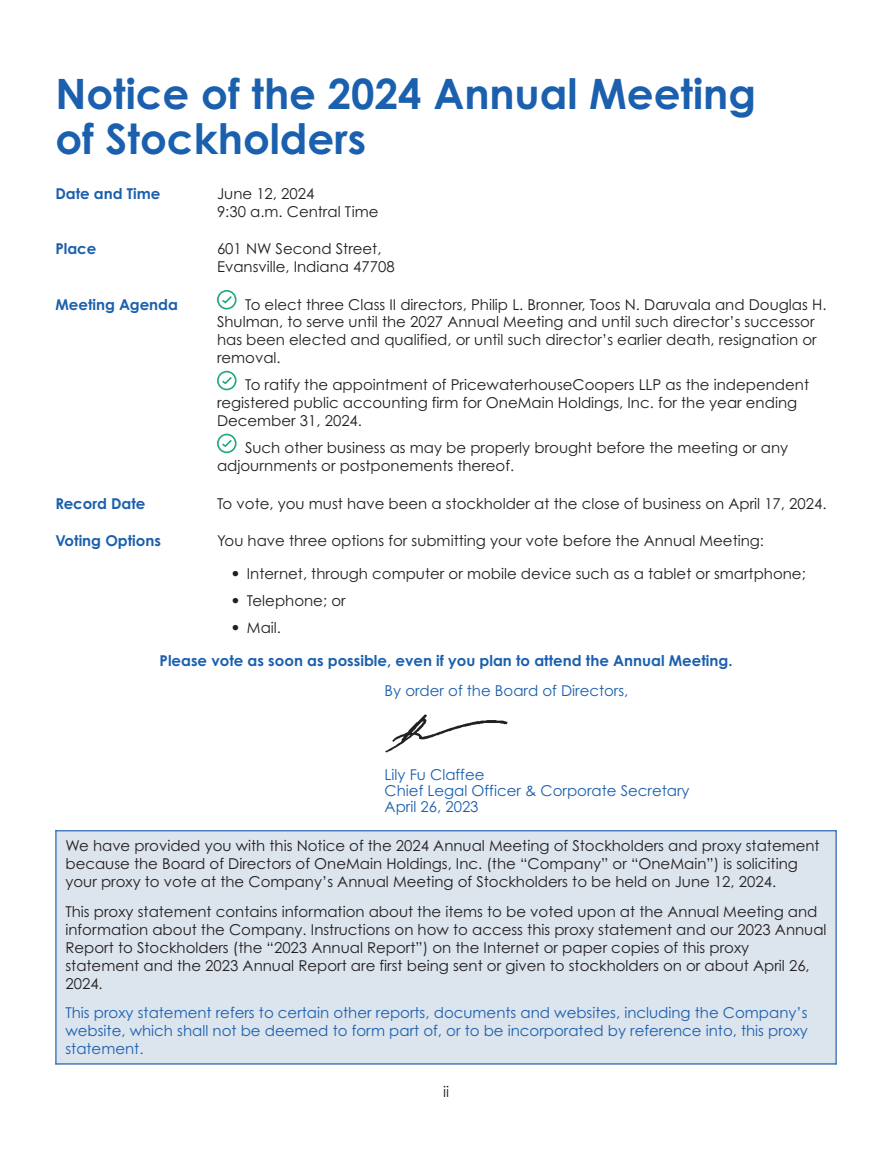
<style>
.page{position:relative;width:891px;height:1161px;background:#fff}
.page>*{position:absolute;margin:0;border:0;box-sizing:border-box;transform-origin:0 0}
.t1{font:700 41.85px/44.5px "Century Gothic Pro";color:#1b60ae}
.t2{font:15px/18px "Century Gothic Pro";color:#231f20}
.t3{font:15px/16.2px "Century Gothic Pro";color:#1b60ae}
.t4{font:700 15px "Century Gothic Pro";color:#1b60ae}
.s1{font-family:"Trade Gothic LT Std"}
</style>
<div class="page">
<div style="left:55px;top:830px;width:782px;height:234px;background:#dce4ed"></div>
<div style="left:217px;top:290px;width:20px;height:20px;border:2px solid #23a977;border-radius:50%"></div>
<svg style="left:220px;top:294px;width:14px;height:11px"></svg>
<div style="left:217px;top:371px;width:20px;height:19px;border:2px solid #23a977;border-radius:50%"></div>
<svg style="left:220px;top:375px;width:14px;height:10px"></svg>
<div style="left:217px;top:434px;width:20px;height:19px;border:2px solid #23a977;border-radius:50%"></div>
<svg style="left:220px;top:438px;width:14px;height:10px"></svg>
<img style="left:385px;top:714px;width:123px;height:39px">
<hr style="left:55px;top:830px;width:782px;height:1px;background:#1b60ae">
<hr style="left:836px;top:830px;width:1px;height:234px;background:#1b60ae">
<hr style="left:55px;top:1063px;width:782px;height:1px;background:#1b60ae">
<hr style="left:55px;top:830px;width:1px;height:234px;background:#1b60ae">
<h1 class="t1" style="left:55px;top:71px;width:702px">Notice of the 2024 Annual Meeting of Stockholders</h1>
<p class="t4" style="left:55px;top:184px;width:107px">Date and Time</p>
<p class="t2" style="left:217px;top:184px;width:163px">June 12, 2024<br>9:30 a.m. Central Time</p>
<p class="t4" style="left:55px;top:239px;width:43px">Place</p>
<p class="t2" style="left:217px;top:240px;width:179px">601 NW Second Street,<br>Evansville, Indiana 47708</p>
<p class="t4" style="left:55px;top:295px;width:124px">Meeting Agenda</p>
<p class="t2" style="left:217px;top:295px;width:611px;text-indent:28px">To elect three Class II directors, Philip L. Bronner, Toos N. Daruvala and Douglas H.<br>Shulman, to serve until the 2027 Annual Meeting and until such director’s successor has been elected and qualified, or until such director’s earlier death, resignation or removal.</p>
<p class="t2" style="left:217px;top:376px;width:594px;text-indent:28px">To ratify the appointment of PricewaterhouseCoopers LLP as the independent registered public accounting firm for OneMain Holdings, Inc. for the year ending<br>December 31, 2024.</p>
<p class="t2" style="left:217px;top:439px;width:573px;text-indent:28px">Such other business as may be properly brought before the meeting or any adjournments or postponements thereof.</p>
<p class="t4" style="left:55px;top:494px;width:92px">Record Date</p>
<p class="t2" style="left:217px;top:494px;width:611px">To vote, you must have been a stockholder at the close of business on April 17, 2024.</p>
<p class="t4" style="left:55px;top:531px;width:107px">Voting Options</p>
<p class="t2" style="left:217px;top:531px;width:549px">You have three options for submitting your vote before the Annual Meeting:</p>
<p class="t2" style="left:232px;top:564px;width:575px"><span class="s1">•</span> Internet, through computer or mobile device such as a tablet or smartphone;</p>
<p class="t2" style="left:232px;top:591px;width:115px"><span class="s1">•</span> Telephone; or</p>
<p class="t2" style="left:232px;top:618px;width:51px"><span class="s1">•</span> Mail.</p>
<p class="t4" style="left:160px;top:651px;width:574px">Please vote as soon as possible, even if you plan to attend the Annual Meeting.</p>
<p class="t3" style="left:385px;top:682px;width:245px">By order of the Board of Directors,</p>
<p class="t3" style="left:385px;top:766px;width:306px">Lily Fu Claffee<br>Chief Legal Officer &amp; Corporate Secretary<br>April 26, 2023</p>
<p class="t2" style="left:65px;top:836px;width:756px">We have provided you with this Notice of the 2024 Annual Meeting of Stockholders and proxy statement because the Board of Directors of OneMain Holdings, Inc. (the “Company” or “OneMain”) is soliciting your proxy to vote at the Company’s Annual Meeting of Stockholders to be held on June 12, 2024.</p>
<p class="t2" style="left:65px;top:902px;width:763px">This proxy statement contains information about the items to be voted upon at the Annual Meeting and information about the Company. Instructions on how to access this proxy statement and our 2023 Annual Report to Stockholders (the “2023 Annual Report”) on the Internet or paper copies of this proxy statement and the 2023 Annual Report are first being sent or given to stockholders on or about April 26, 2024.</p>
<p class="t3" style="left:65px;top:1004px;width:744px;line-height:18px;text-align:justify">This proxy statement refers to certain other reports, documents and websites, including the Company’s website, which shall not be deemed to form part of, or to be incorporated by reference into, this proxy statement.</p>
<p class="t2" style="left:443px;top:1082px;width:7px">ii</p>
</div>
